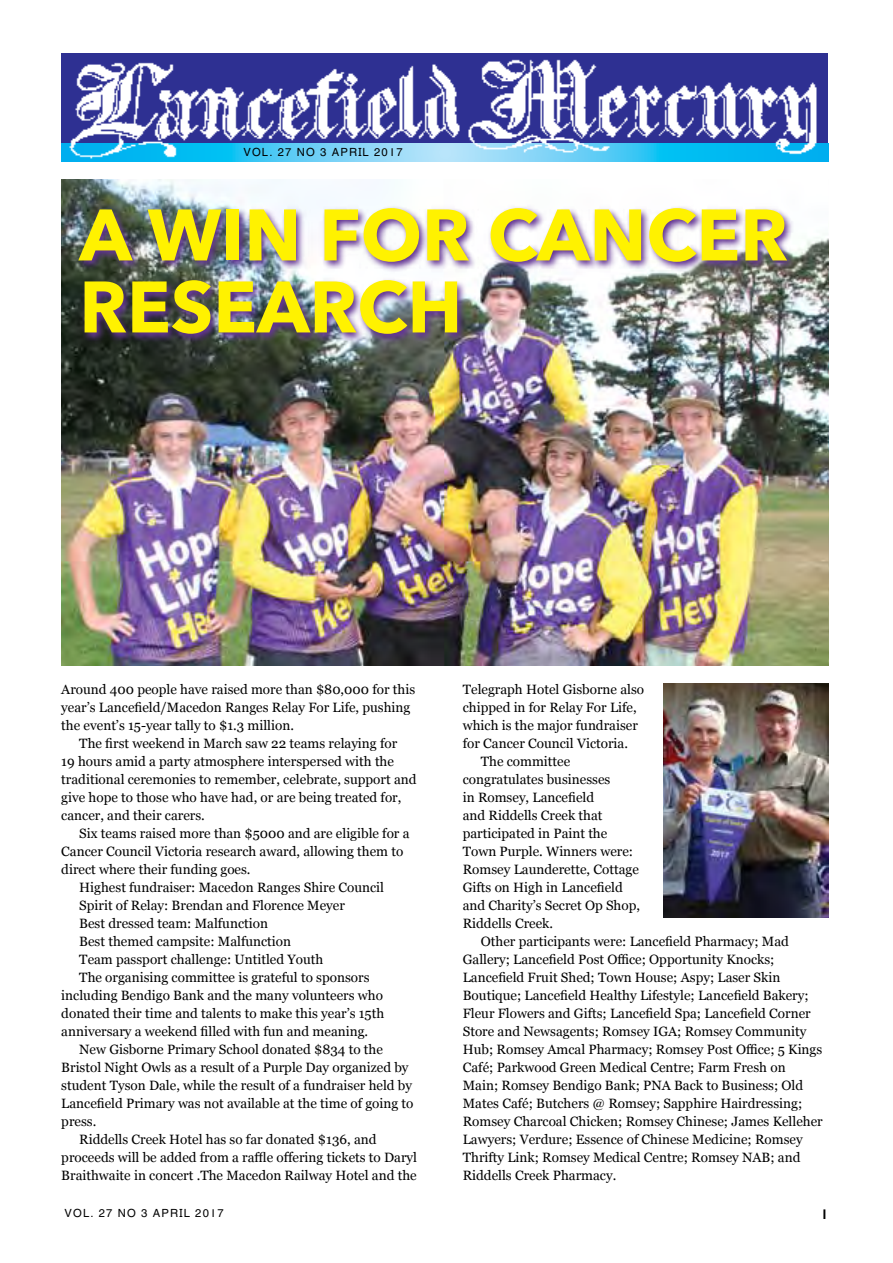
<style>
.page{position:relative;width:893px;height:1263px;background:#fff}
.page>*{position:absolute;margin:0;border:0;box-sizing:border-box;transform-origin:0 0}
.t1{font:700 72px/72px "Avenir Next";color:#fff200}
.t2{font:13.5px/18px "Georgia";color:#000}
.t3{font:700 13.5px "Helvetica Textbook";color:#000}
.t4{font:11.25px "Helvetica Textbook";letter-spacing:.1em;color:#000}
</style>
<div class="page">
<img style="left:61px;top:179px;width:767px;height:486px">
<img style="left:663px;top:683px;width:165px;height:234px">
<img style="left:75px;top:204px;width:720px;height:140px">
<img style="left:61px;top:53px;width:767px;height:109px">
<p class="t4" style="left:243px;top:146px;width:161px">VOL. 27 NO 3 APRIL 2017</p>
<h1 class="t1" style="left:79px;top:199px;width:710px">A WIN FOR CANCER<br>RESEARCH</h1>
<p class="t2" style="left:61px;top:679px;width:355px">Around 400 people have raised more than $80,000 for this year’s Lancefield/Macedon Ranges Relay For Life, pushing the event’s 15-year tally to $1.3 million.</p>
<p class="t2" style="left:61px;top:733px;width:357px;text-indent:18px">The first weekend in March saw 22 teams relaying for<br>19 hours amid a party atmosphere interspersed with the traditional ceremonies to remember, celebrate, support and give hope to those who have had, or are being treated for, cancer, and their carers.</p>
<p class="t2" style="left:79px;top:823px;width:332px">Six teams raised more than $5000 and are eligible for a</p>
<p class="t2" style="left:61px;top:841px;width:343px">Cancer Council Victoria research award, allowing them to</p>
<p class="t2" style="left:61px;top:859px;width:191px">direct where their funding goes.</p>
<p class="t2" style="left:79px;top:877px;width:306px">Highest fundraiser: Macedon Ranges Shire Council</p>
<p class="t2" style="left:79px;top:895px;width:267px">Spirit of Relay: Brendan and Florence Meyer</p>
<p class="t2" style="left:79px;top:913px;width:190px">Best dressed team: Malfunction</p>
<p class="t2" style="left:79px;top:931px;width:213px">Best themed campsite: Malfunction</p>
<p class="t2" style="left:79px;top:949px;width:246px">Team passport challenge: Untitled Youth</p>
<p class="t2" style="left:79px;top:967px;width:292px">The organising committee is grateful to sponsors</p>
<p class="t2" style="left:61px;top:985px;width:323px">including Bendigo Bank and the many volunteers who</p>
<p class="t2" style="left:61px;top:1003px;width:324px">donated their time and talents to make this year’s 15th</p>
<p class="t2" style="left:61px;top:1021px;width:308px">anniversary a weekend filled with fun and meaning.</p>
<p class="t2" style="left:79px;top:1039px;width:305px">New Gisborne Primary School donated $834 to the</p>
<p class="t2" style="left:61px;top:1057px;width:349px">Bristol Night Owls as a result of a Purple Day organized by</p>
<p class="t2" style="left:61px;top:1075px;width:352px">student Tyson Dale, while the result of a fundraiser held by</p>
<p class="t2" style="left:61px;top:1093px;width:354px">Lancefield Primary was not available at the time of going to</p>
<p class="t2" style="left:61px;top:1111px;width:37px">press.</p>
<p class="t2" style="left:79px;top:1129px;width:299px">Riddells Creek Hotel has so far donated $136, and</p>
<p class="t2" style="left:61px;top:1147px;width:357px">proceeds will be added from a raffle offering tickets to Daryl</p>
<p class="t2" style="left:61px;top:1165px;width:357px">Braithwaite in concert .The Macedon Railway Hotel and the</p>
<p class="t2" style="left:463px;top:679px;width:183px">Telegraph Hotel Gisborne also</p>
<p class="t2" style="left:463px;top:697px;width:175px">chipped in for Relay For Life,</p>
<p class="t2" style="left:463px;top:715px;width:177px">which is the major fundraiser</p>
<p class="t2" style="left:463px;top:733px;width:167px">for Cancer Council Victoria.</p>
<p class="t2" style="left:481px;top:751px;width:91px">The committee</p>
<p class="t2" style="left:463px;top:769px;width:149px">congratulates businesses</p>
<p class="t2" style="left:463px;top:787px;width:133px">in Romsey, Lancefield</p>
<p class="t2" style="left:463px;top:805px;width:141px">and Riddells Creek that</p>
<p class="t2" style="left:463px;top:823px;width:146px">participated in Paint the</p>
<p class="t2" style="left:463px;top:841px;width:172px">Town Purple. Winners were:</p>
<p class="t2" style="left:463px;top:859px;width:178px">Romsey Launderette, Cottage</p>
<p class="t2" style="left:463px;top:877px;width:162px">Gifts on High in Lancefield</p>
<p class="t2" style="left:463px;top:895px;width:179px">and Charity’s Secret Op Shop,</p>
<p class="t2" style="left:463px;top:913px;width:92px">Riddells Creek.</p>
<p class="t2" style="left:481px;top:931px;width:310px">Other participants were: Lancefield Pharmacy; Mad</p>
<p class="t2" style="left:463px;top:949px;width:313px">Gallery; Lancefield Post Office; Opportunity Knocks;</p>
<p class="t2" style="left:463px;top:967px;width:319px">Lancefield Fruit Shed; Town House; Aspy; Laser Skin</p>
<p class="t2" style="left:463px;top:985px;width:347px">Boutique; Lancefield Healthy Lifestyle; Lancefield Bakery;</p>
<p class="t2" style="left:463px;top:1003px;width:349px">Fleur Flowers and Gifts; Lancefield Spa; Lancefield Corner</p>
<p class="t2" style="left:463px;top:1021px;width:345px">Store and Newsagents; Romsey IGA; Romsey Community</p>
<p class="t2" style="left:463px;top:1039px;width:361px">Hub; Romsey Amcal Pharmacy; Romsey Post Office; 5 Kings</p>
<p class="t2" style="left:463px;top:1057px;width:324px">Café; Parkwood Green Medical Centre; Farm Fresh on</p>
<p class="t2" style="left:463px;top:1075px;width:342px">Main; Romsey Bendigo Bank; PNA Back to Business; Old</p>
<p class="t2" style="left:463px;top:1093px;width:341px">Mates Café; Butchers @ Romsey; Sapphire Hairdressing;</p>
<p class="t2" style="left:463px;top:1111px;width:361px">Romsey Charcoal Chicken; Romsey Chinese; James Kelleher</p>
<p class="t2" style="left:463px;top:1129px;width:341px">Lawyers; Verdure; Essence of Chinese Medicine; Romsey</p>
<p class="t2" style="left:463px;top:1147px;width:339px">Thrifty Link; Romsey Medical Centre; Romsey NAB; and</p>
<p class="t2" style="left:463px;top:1165px;width:155px">Riddells Creek Pharmacy.</p>
<p class="t4" style="left:64px;top:1206px;width:161px">VOL. 27 NO 3 APRIL 2017</p>
<p class="t3" style="left:821px;top:1205px;width:9px">1</p>
</div>
